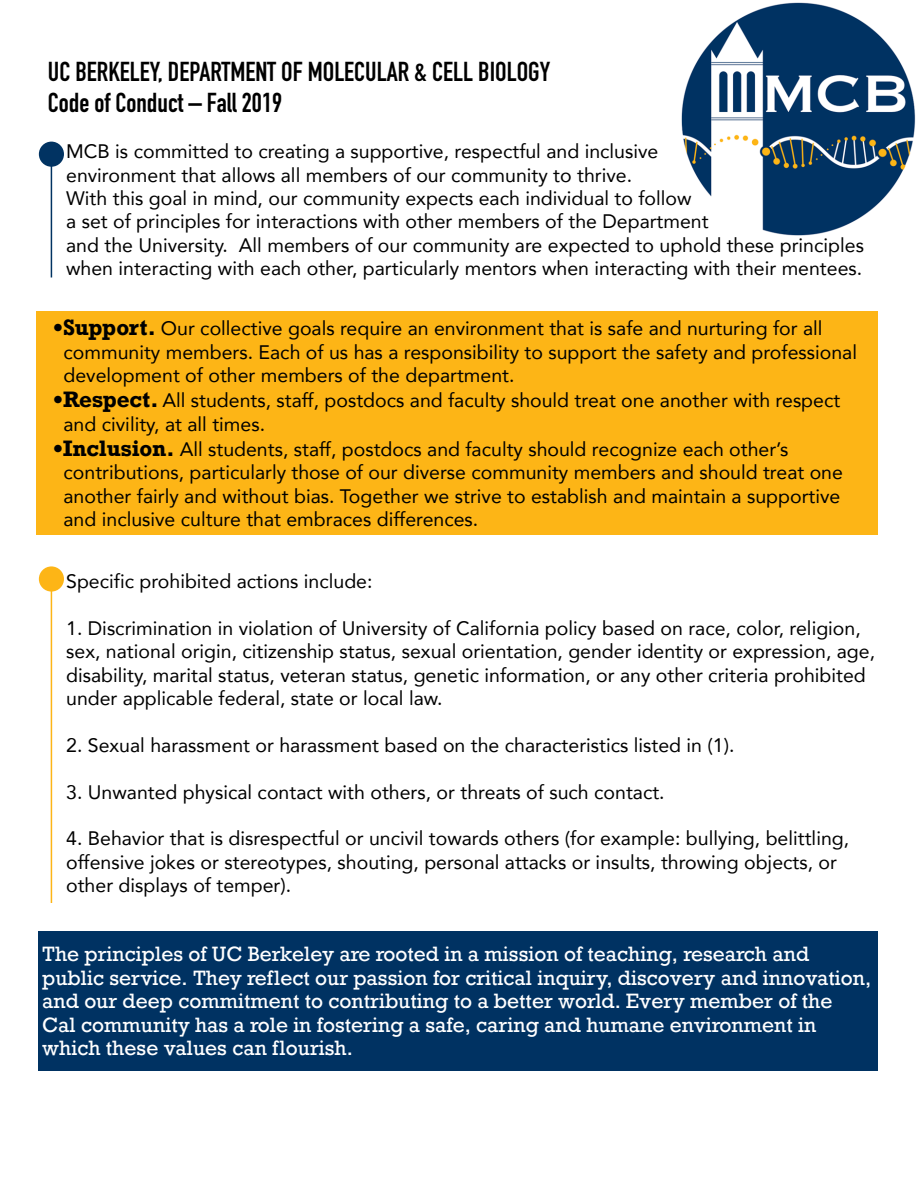
<style>
.page{position:relative;width:918px;height:1188px;background:#fff}
.page>*{position:absolute;margin:0;border:0;box-sizing:border-box;transform-origin:0 0}
.t1{font:700 27px/31.5px "DIN Condensed";color:#000}
.t2{font:19.5px/23.4px "Avenir";color:#000}
.t3{font:19.5px/23.4px "Rockwell";color:#fff}
.s1{font-family:"DIN Alternate";font-weight:700;font-size:21px}
.s2{font-family:"Rockwell";font-weight:700;font-size:21px}
</style>
<div class="page">
<div style="left:38px;top:932px;width:840px;height:139px;background:#003262"></div>
<hr style="left:51px;top:159px;width:1px;height:118px;background:#013362">
<div style="left:39px;top:142px;width:25px;height:25px;background:#013362;border-radius:50%"></div>
<img style="left:681px;top:2px;width:235px;height:234px">
<hr style="left:51px;top:585px;width:1px;height:318px;background:#fdb516">
<div style="left:39px;top:566px;width:25px;height:26px;background:#fdb516;border-radius:50%"></div>
<div style="left:36px;top:312px;width:842px;height:223px;background:#fdb516"></div>
<h1 class="t1" style="left:48px;top:55px;width:504px">UC BERKELEY, DEPARTMENT OF MOLECULAR &amp; CELL BIOLOGY<br>Code of Conduct – Fall 2019</h1>
<p class="t2" style="left:66px;top:139px;width:799px">MCB is committed to creating a supportive, respectful and inclusive<br>environment that allows all members of our community to thrive.<br>With this goal in mind, our community expects each individual to follow<br>a set of principles for interactions with other members of the Department<br>and the University. All members of our community are expected to uphold these principles when interacting with each other, particularly mentors when interacting with their mentees.</p>
<p class="t2" style="left:64px;top:316px;width:795px;text-indent:-11px"><span class="s1">•</span><span class="s2">Support.</span> Our collective goals require an environment that is safe and nurturing for all community members. Each of us has a responsibility to support the safety and professional development of other members of the department.</p>
<p class="t2" style="left:64px;top:388px;width:778px;text-indent:-11px"><span class="s1">•</span><span class="s2">Respect.</span> All students, staff, postdocs and faculty should treat one another with respect and civility, at all times.</p>
<p class="t2" style="left:64px;top:437px;width:781px;text-indent:-11px"><span class="s1">•</span><span class="s2">Inclusion.</span> All students, staff, postdocs and faculty should recognize each other’s contributions, particularly those of our diverse community members and should treat one another fairly and without bias. Together we strive to establish and maintain a supportive and inclusive culture that embraces differences.</p>
<p class="t2" style="left:66px;top:569px;width:308px">Specific prohibited actions include:</p>
<p class="t2" style="left:66px;top:616px;width:810px">1. Discrimination in violation of University of California policy based on race, color, religion, sex, national origin, citizenship status, sexual orientation, gender identity or expression, age, disability, marital status, veteran status, genetic information, or any other criteria prohibited under applicable federal, state or local law.</p>
<p class="t2" style="left:66px;top:733px;width:670px">2. Sexual harassment or harassment based on the characteristics listed in (1).</p>
<p class="t2" style="left:66px;top:780px;width:600px">3. Unwanted physical contact with others, or threats of such contact.</p>
<p class="t2" style="left:66px;top:826px;width:784px">4. Behavior that is disrespectful or uncivil towards others (for example: bullying, belittling, offensive jokes or stereotypes, shouting, personal attacks or insults, throwing objects, or other displays of temper).</p>
<p class="t3" style="left:42px;top:943px;width:831px">The principles of UC Berkeley are rooted in a mission of teaching, research and public service. They reflect our passion for critical inquiry, discovery and innovation, and our deep commitment to contributing to a better world. Every member of the<br>Cal community has a role in fostering a safe, caring and humane environment in which these values can flourish.</p>
</div>
